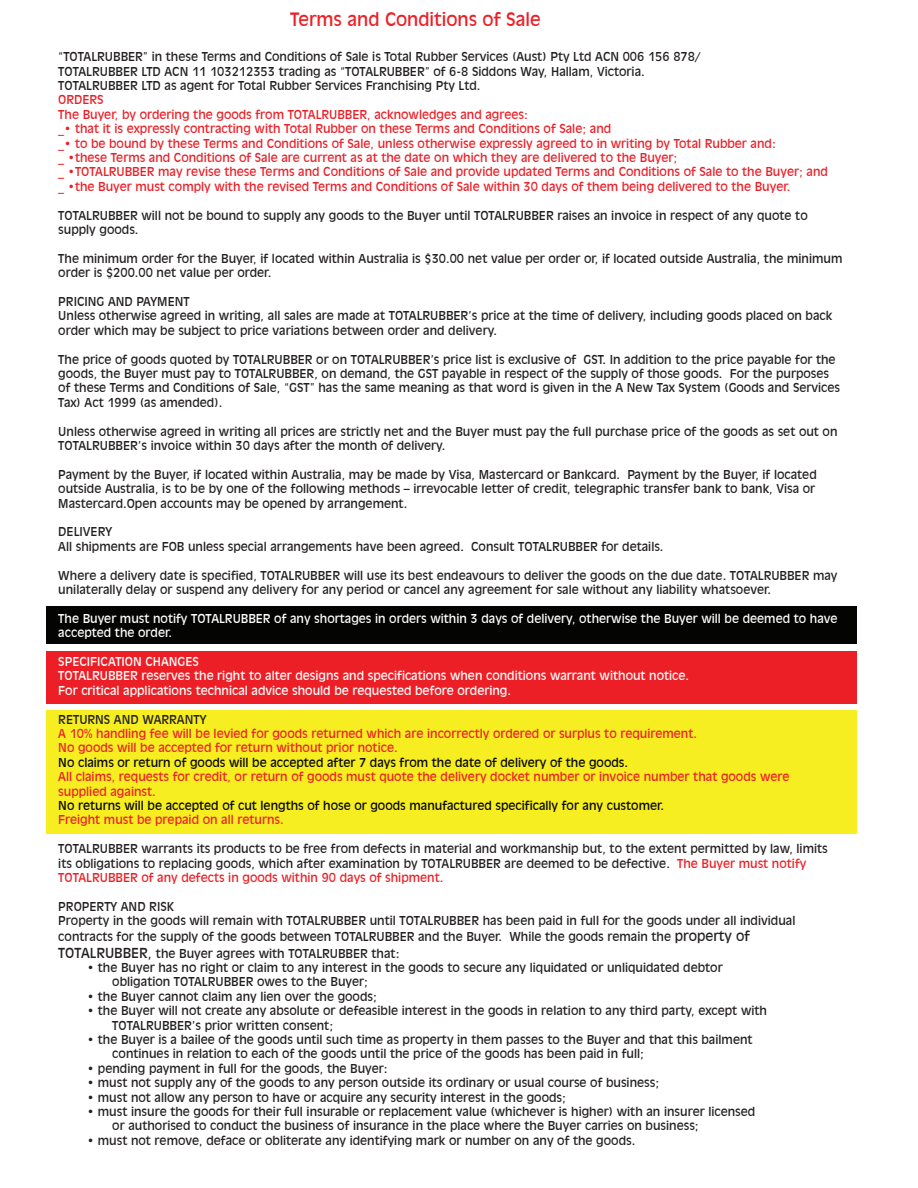
<style>
.page{position:relative;width:918px;height:1188px;background:#fff}
.page>*{position:absolute;margin:0;border:0;box-sizing:border-box;transform-origin:0 0}
.t1{font:18px "Incised 901 BT";color:#ed1f26}
.t2{font:12px/14.4px "Incised 901 BT";color:#231f20}
.t3{font:12px "Incised 901 BT";color:#eb1f27}
.t4{font:12px "Incised 901 BT";color:#ed1f26}
.t5{font:12px/14.4px "Incised 901 BT";color:#fff}
.t6{font:12px "Incised 901 BT";color:#040503}
.s1{color:#ed1f26}
.s2{font-size:13.5px}
</style>
<div class="page">
<div style="left:46px;top:606px;width:811px;height:37px;background:#040503"></div>
<div style="left:46px;top:710px;width:811px;height:124px;background:#f7ee21"></div>
<div style="left:46px;top:652px;width:811px;height:52px;background:#ed1f26"></div>
<p class="t1" style="left:290px;top:8px;width:252px">Terms and Conditions of Sale</p>
<p class="t2" style="left:58px;top:50px;width:644px">“TOTALRUBBER” in these Terms and Conditions of Sale is Total Rubber Services (Aust) Pty Ltd ACN 006 156 878/<br>TOTALRUBBER LTD ACN 11 103212353 trading as “TOTALRUBBER” of 6-8 Siddons Way, Hallam, Victoria.<br>TOTALRUBBER LTD as agent for Total Rubber Services Franchising Pty Ltd.</p>
<p class="t3" style="left:58px;top:93px;width:47px">ORDERS</p>
<p class="t3" style="left:58px;top:107px;width:471px">The Buyer, by ordering the goods from TOTALRUBBER, acknowledges and agrees:</p>
<p class="t3" style="left:58px;top:122px;width:555px">_• that it is expressly contracting with Total Rubber on these Terms and Conditions of Sale; and</p>
<p class="t3" style="left:58px;top:136px;width:719px">_• to be bound by these Terms and Conditions of Sale, unless otherwise expressly agreed to in writing by Total Rubber and:</p>
<p class="t3" style="left:58px;top:151px;width:621px">_ •these Terms and Conditions of Sale are current as at the date on which they are delivered to the Buyer;</p>
<p class="t3" style="left:58px;top:165px;width:771px">_ •TOTALRUBBER may revise these Terms and Conditions of Sale and provide updated Terms and Conditions of Sale to the Buyer; and</p>
<p class="t3" style="left:58px;top:179px;width:734px">_ •the Buyer must comply with the revised Terms and Conditions of Sale within 30 days of them being delivered to the Buyer.</p>
<p class="t2" style="left:58px;top:208px;width:751px">TOTALRUBBER will not be bound to supply any goods to the Buyer until TOTALRUBBER raises an invoice in respect of any quote to</p>
<p class="t2" style="left:58px;top:223px;width:82px">supply goods.</p>
<p class="t2" style="left:58px;top:251px;width:786px">The minimum order for the Buyer, if located within Australia is $30.00 net value per order or, if located outside Australia, the minimum order is $200.00 net value per order.</p>
<p class="t2" style="left:58px;top:295px;width:133px">PRICING AND PAYMENT</p>
<p class="t2" style="left:58px;top:309px;width:775px">Unless otherwise agreed in writing, all sales are made at TOTALRUBBER’s price at the time of delivery, including goods placed on back order which may be subject to price variations between order and delivery.</p>
<p class="t2" style="left:58px;top:352px;width:783px">The price of goods quoted by TOTALRUBBER or on TOTALRUBBER’s price list is exclusive of GST. In addition to the price payable for the goods, the Buyer must pay to TOTALRUBBER, on demand, the GST payable in respect of the supply of those goods. For the purposes of these Terms and Conditions of Sale, “GST” has the same meaning as that word is given in the A New Tax System (Goods and Services Tax) Act 1999 (as amended).</p>
<p class="t2" style="left:58px;top:424px;width:781px">Unless otherwise agreed in writing all prices are strictly net and the Buyer must pay the full purchase price of the goods as set out on<br>TOTALRUBBER’s invoice within 30 days after the month of delivery.</p>
<p class="t2" style="left:58px;top:467px;width:760px">Payment by the Buyer, if located within Australia, may be made by Visa, Mastercard or Bankcard. Payment by the Buyer, if located outside Australia, is to be by one of the following methods – irrevocable letter of credit, telegraphic transfer bank to bank, Visa or<br>Mastercard.Open accounts may be opened by arrangement.</p>
<p class="t2" style="left:58px;top:525px;width:55px">DELIVERY</p>
<p class="t2" style="left:58px;top:539px;width:607px">All shipments are FOB unless special arrangements have been agreed. Consult TOTALRUBBER for details.</p>
<p class="t2" style="left:58px;top:568px;width:781px">Where a delivery date is specified, TOTALRUBBER will use its best endeavours to deliver the goods on the due date. TOTALRUBBER may</p>
<p class="t2" style="left:58px;top:583px;width:714px">unilaterally delay or suspend any delivery for any period or cancel any agreement for sale without any liability whatsoever.</p>
<p class="t5" style="left:58px;top:611px;width:781px">The Buyer must notify TOTALRUBBER of any shortages in orders within 3 days of delivery, otherwise the Buyer will be deemed to have</p>
<p class="t5" style="left:58px;top:626px;width:115px">accepted the order.</p>
<p class="t5" style="left:58px;top:655px;width:142px">SPECIFICATION CHANGES</p>
<p class="t5" style="left:58px;top:669px;width:632px">TOTALRUBBER reserves the right to alter designs and specifications when conditions warrant without notice.<br>For critical applications technical advice should be requested before ordering.</p>
<p class="t2" style="left:58px;top:712px;width:150px">RETURNS AND WARRANTY</p>
<p class="t4" style="left:58px;top:727px;width:640px">A 10% handling fee will be levied for goods returned which are incorrectly ordered or surplus to requirement.</p>
<p class="t4" style="left:58px;top:741px;width:341px">No goods will be accepted for return without prior notice.</p>
<p class="t6" style="left:58px;top:755px;width:571px">No claims or return of goods will be accepted after 7 days from the date of delivery of the goods.</p>
<p class="t4" style="left:58px;top:770px;width:733px">All claims, requests for credit, or return of goods must quote the delivery docket number or invoice number that goods were</p>
<p class="t4" style="left:58px;top:784px;width:99px">supplied against.</p>
<p class="t6" style="left:58px;top:799px;width:607px">No returns will be accepted of cut lengths of hose or goods manufactured specifically for any customer.</p>
<p class="t4" style="left:58px;top:813px;width:227px">Freight must be prepaid on all returns.</p>
<p class="t2" style="left:58px;top:842px;width:771px">TOTALRUBBER warrants its products to be free from defects in material and workmanship but, to the extent permitted by law, limits its obligations to replacing goods, which after examination by TOTALRUBBER are deemed to be defective. <span class="s1">The Buyer must notify</span></p>
<p class="t4" style="left:58px;top:871px;width:387px">TOTALRUBBER of any defects in goods within 90 days of shipment.</p>
<p class="t2" style="left:58px;top:899px;width:117px">PROPERTY AND RISK</p>
<p class="t2" style="left:58px;top:913px;width:739px;line-height:16.2px">Property in the goods will remain with TOTALRUBBER until TOTALRUBBER has been paid in full for the goods under all individual contracts for the supply of the goods between TOTALRUBBER and the Buyer. While the goods remain the <span class="s2">property of<br>TOTALRUBBER,</span> the Buyer agrees with TOTALRUBBER that:</p>
<p class="t2" style="left:87px;top:961px;width:637px">• the Buyer has no right or claim to any interest in the goods to secure any liquidated or unliquidated debtor</p>
<p class="t2" style="left:112px;top:975px;width:257px">obligation TOTALRUBBER owes to the Buyer;</p>
<p class="t2" style="left:87px;top:989px;width:291px">• the Buyer cannot claim any lien over the goods;</p>
<p class="t2" style="left:112px;top:1004px;width:656px;text-indent:-25px">• the Buyer will not create any absolute or defeasible interest in the goods in relation to any third party, except with<br>TOTALRUBBER’s prior written consent;</p>
<p class="t2" style="left:112px;top:1033px;width:642px;text-indent:-25px">• the Buyer is a bailee of the goods until such time as property in them passes to the Buyer and that this bailment continues in relation to each of the goods until the price of the goods has been paid in full;</p>
<p class="t2" style="left:87px;top:1061px;width:302px">• pending payment in full for the goods, the Buyer:</p>
<p class="t2" style="left:87px;top:1076px;width:574px">• must not supply any of the goods to any person outside its ordinary or usual course of business;</p>
<p class="t2" style="left:87px;top:1090px;width:480px">• must not allow any person to have or acquire any security interest in the goods;</p>
<p class="t2" style="left:112px;top:1105px;width:645px;text-indent:-25px">• must insure the goods for their full insurable or replacement value (whichever is higher) with an insurer licensed or authorised to conduct the business of insurance in the place where the Buyer carries on business;</p>
<p class="t2" style="left:87px;top:1133px;width:550px">• must not remove, deface or obliterate any identifying mark or number on any of the goods.</p>
</div>
